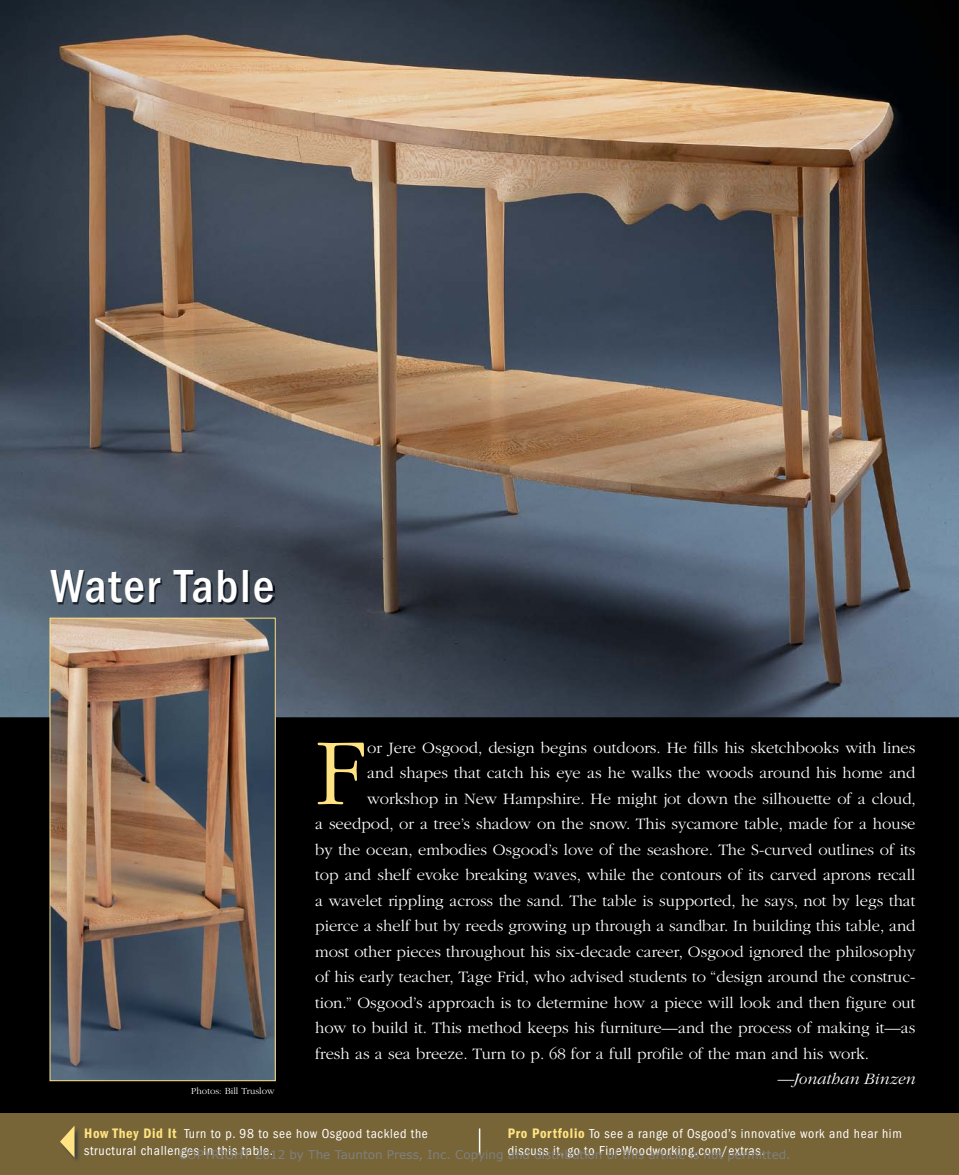
<style>
.page{position:relative;width:959px;height:1175px;background:#fff}
.page>*{position:absolute;margin:0;border:0;box-sizing:border-box;transform-origin:0 0}
.t1{font:300 98.4px "ITC Garamond Std";color:#ffe382}
.t2{font:500 condensed 48px "ITC Franklin Gothic Std";letter-spacing:.04em;color:#fff}
.t3{font:300 16.5px "ITC Garamond Std";color:#fff}
.t4{font:italic 300 16.5px "ITC Garamond Std";color:#fff}
.t5{font:condensed 13.5px/16.5px "ITC Franklin Gothic Std";letter-spacing:.05em;color:#fff}
.t6{font:12px "Verdana";color:#808080}
.t7{font:300 9.6px "ITC Garamond Std";color:#fff}
.s1{font-family:"ITC Franklin Gothic Std Dm Cd";font-stretch:normal;font-size:14.25px;color:#ffe382}
</style>
<div class="page">
<div style="left:0;top:0;width:958px;height:1125px;background:#000"></div>
<img style="left:0;top:0;width:958px;height:717px">
<div style="left:0;top:1113px;width:958px;height:61px;background:#776538"></div>
<svg style="left:479px;top:1128px;width:1px;height:26px"></svg>
<img style="left:73px;top:1126px;width:6px;height:35px">
<svg style="left:60px;top:1126px;width:14px;height:31px"></svg>
<img style="left:51px;top:619px;width:223px;height:460px">
<div style="left:49px;top:617px;width:227px;height:464px;border:1px solid #ffe382"></div>
<img style="left:52px;top:571px;width:222px;height:33px">
<h2 class="t2" style="left:51px;top:559px;width:225px">Water Table</h2>
<h1 class="t1" style="left:315px;top:720px;width:53px">F</h1>
<p class="t3" style="left:367px;top:739px;width:549px">or Jere Osgood, design begins outdoors. He fills his sketchbooks with lines</p>
<p class="t3" style="left:367px;top:764px;width:549px">and shapes that catch his eye as he walks the woods around his home and</p>
<p class="t3" style="left:367px;top:790px;width:550px">workshop in New Hampshire. He might jot down the silhouette of a cloud,</p>
<p class="t3" style="left:315px;top:815px;width:602px">a seedpod, or a tree’s shadow on the snow. This sycamore table, made for a house</p>
<p class="t3" style="left:315px;top:841px;width:601px">by the ocean, embodies Osgood’s love of the seashore. The S-curved outlines of its</p>
<p class="t3" style="left:315px;top:866px;width:601px">top and shelf evoke breaking waves, while the contours of its carved aprons recall</p>
<p class="t3" style="left:315px;top:892px;width:602px">a wavelet rippling across the sand. The table is supported, he says, not by legs that</p>
<p class="t3" style="left:315px;top:917px;width:602px">pierce a shelf but by reeds growing up through a sandbar. In building this table, and</p>
<p class="t3" style="left:315px;top:942px;width:601px">most other pieces throughout his six-decade career, Osgood ignored the philosophy</p>
<p class="t3" style="left:315px;top:968px;width:601px">of his early teacher, Tage Frid, who advised students to “design around the construc-</p>
<p class="t3" style="left:315px;top:993px;width:601px">tion.” Osgood’s approach is to determine how a piece will look and then figure out</p>
<p class="t3" style="left:315px;top:1019px;width:601px">how to build it. This method keeps his furniture—and the process of making it—as</p>
<p class="t3" style="left:315px;top:1044px;width:555px">fresh as a sea breeze. Turn to p. 68 for a full profile of the man and his work.</p>
<p class="t4" style="left:777px;top:1070px;width:139px">—Jonathan Binzen</p>
<p class="t7" style="left:191px;top:1085px;width:85px">Photos: Bill Truslow</p>
<p class="t5" style="left:84px;top:1125px;width:345px"><span class="s1">How They Did It</span> Turn to p. 98 to see how Osgood tackled the structural challenges in this table.</p>
<p class="t5" style="left:508px;top:1125px;width:395px"><span class="s1">Pro Portfolio</span> To see a range of Osgood’s innovative work and hear him discuss it, go to FineWoodworking.com/extras.</p>
<p class="t6" style="left:179px;top:1146px;width:613px">COPYRIGHT 2012 by The Taunton Press, Inc. Copying and distribution of this article is not permitted.</p>
</div>
